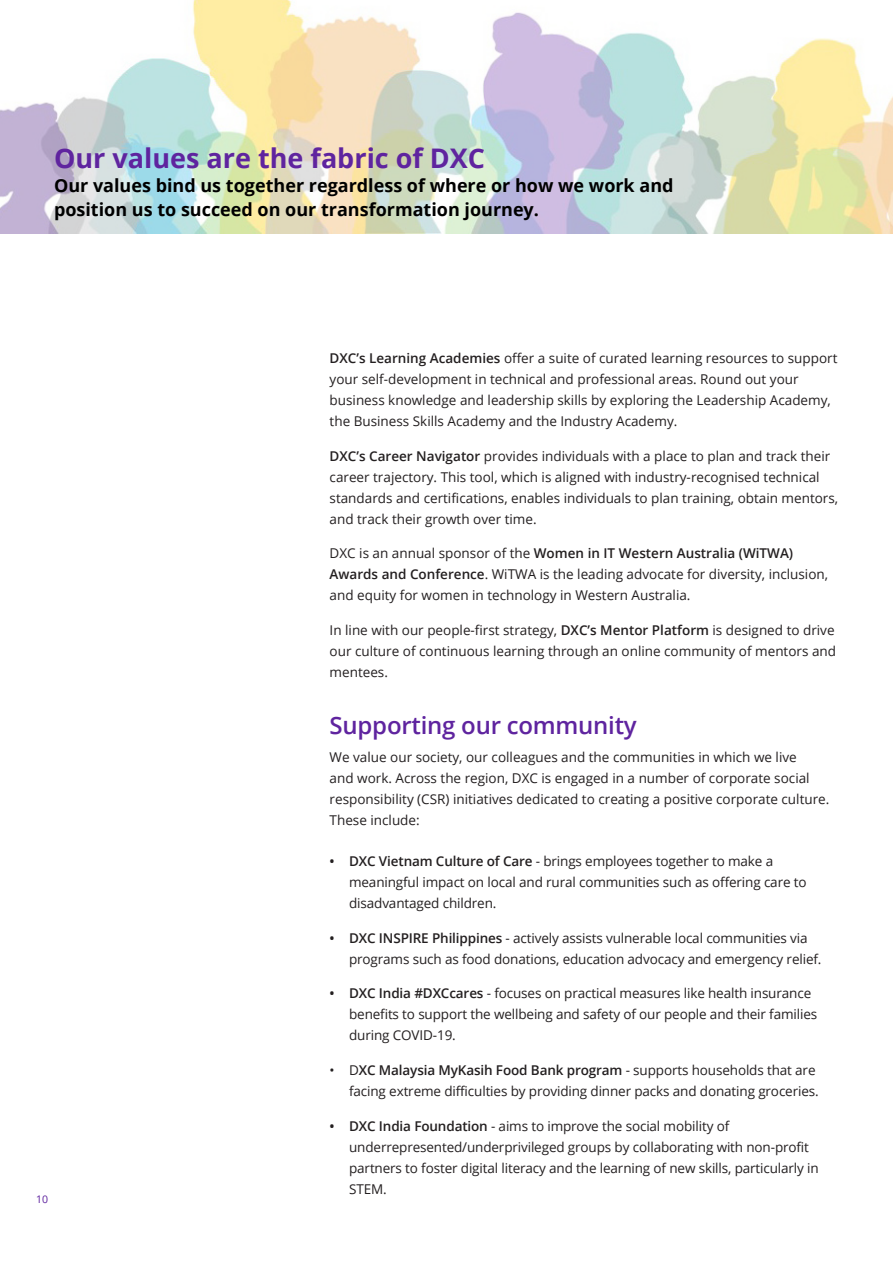
<style>
.page{position:relative;width:893px;height:1263px;background:#fff}
.page>*{position:absolute;margin:0;border:0;box-sizing:border-box;transform-origin:0 0}
.Heading_Bold_18_24pt{font:700 27px "Open Sans";color:#5f249f}
.Intro_Copy_Regular_1{font:600 24px "Open Sans";letter-spacing:-.01em;color:#5f249f}
.Heading_Bold_18_24pt-2{font:700 18px/24px "Open Sans";color:#000}
.Body_Copy_Regular_9{font:13.5px/21px "Open Sans";color:#231f20}
.Page_number{font:10.5px "Open Sans";color:#5f249f}
.s1{font-weight:600}
</style>
<div class="page">
<img style="left:0;top:0;width:893px;height:234px">
<p class="Heading_Bold_18_24pt" style="left:54px;top:139px;width:433px">Our values are the fabric of DXC</p>
<p class="Heading_Bold_18_24pt-2" style="left:54px;top:173px;width:621px">Our values bind us together regardless of where or how we work and position us to succeed on our transformation journey.</p>
<p class="Page_number" style="left:36px;top:1191px;width:14px">10</p>
<p class="Body_Copy_Regular_9" style="left:330px;top:347px;width:509px"><span class="s1">DXC’s Learning Academies</span> offer a suite of curated learning resources to support your self-development in technical and professional areas. Round out your business knowledge and leadership skills by exploring the Leadership Academy, the Business Skills Academy and the Industry Academy.</p>
<p class="Body_Copy_Regular_9" style="left:330px;top:445px;width:510px"><span class="s1">DXC’s Career Navigator</span> provides individuals with a place to plan and track their career trajectory. This tool, which is aligned with industry-recognised technical standards and certifications, enables individuals to plan training, obtain mentors, and track their growth over time.</p>
<p class="Body_Copy_Regular_9" style="left:330px;top:542px;width:500px">DXC is an annual sponsor of the <span class="s1">Women in IT Western Australia (WiTWA)<br>Awards and Conference</span>. WiTWA is the leading advocate for diversity, inclusion, and equity for women in technology in Western Australia.</p>
<p class="Body_Copy_Regular_9" style="left:330px;top:619px;width:508px;text-align:justify">In line with our people-first strategy, <span class="s1">DXC’s Mentor Platform</span> is designed to drive our culture of continuous learning through an online community of mentors and mentees.</p>
<p class="Intro_Copy_Regular_1" style="left:330px;top:709px;width:309px">Supporting our community</p>
<p class="Body_Copy_Regular_9" style="left:330px;top:746px;width:501px">We value our society, our colleagues and the communities in which we live<br>and work. Across the region, DXC is engaged in a number of corporate social responsibility (CSR) initiatives dedicated to creating a positive corporate culture.<br>These include:</p>
<p class="Body_Copy_Regular_9" style="left:349px;top:851px;width:459px;text-indent:-20px"><span class="s1">• DXC Vietnam Culture of Care</span> - brings employees together to make a meaningful impact on local and rural communities such as offering care to disadvantaged children.</p>
<p class="Body_Copy_Regular_9" style="left:349px;top:927px;width:474px;text-indent:-20px"><span class="s1">• DXC INSPIRE Philippines</span> - actively assists vulnerable local communities via programs such as food donations, education advocacy and emergency relief.</p>
<p class="Body_Copy_Regular_9" style="left:349px;top:983px;width:470px;text-indent:-20px"><span class="s1">• DXC India #DXCcares</span> - focuses on practical measures like health insurance benefits to support the wellbeing and safety of our people and their families during COVID-19.</p>
<p class="Body_Copy_Regular_9" style="left:330px;top:1059px;width:491px;text-align:right">• D<span class="s1">XC Malaysia MyKasih Food Bank program</span> - supports households that are facing extreme difficulties by providing dinner packs and donating groceries.</p>
<p class="Body_Copy_Regular_9" style="left:349px;top:1115px;width:471px;text-indent:-20px"><span class="s1">• DXC India Foundation</span> - aims to improve the social mobility of underrepresented/underprivileged groups by collaborating with non-profit partners to foster digital literacy and the learning of new skills, particularly in STEM.</p>
</div>
